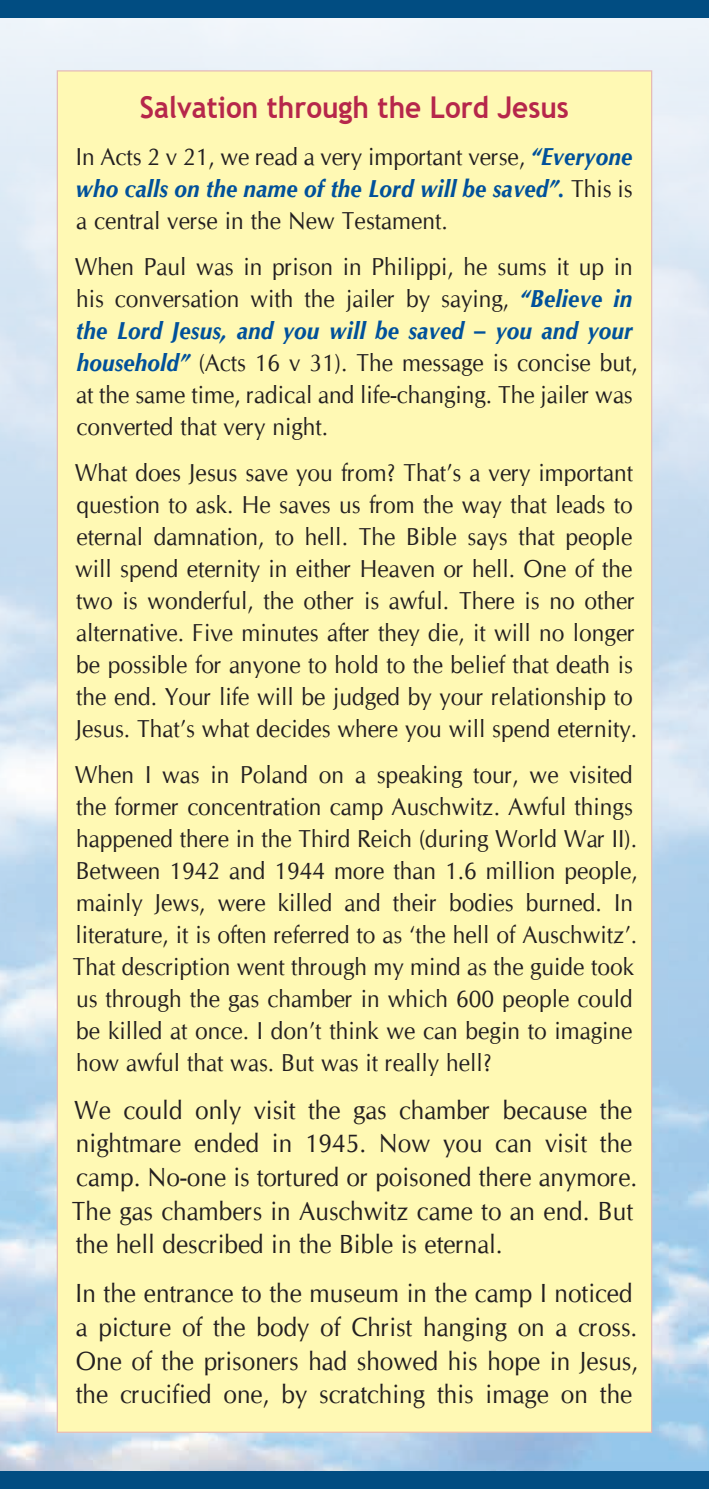
<style>
.page{position:relative;width:709px;height:1489px;background:#fff}
.page>*{position:absolute;margin:0;border:0;box-sizing:border-box;transform-origin:0 0}
.t1{font:700 30px "Trebuchet MS";color:#b6274b;scale:.93 1}
.t2{font:26.25px/33.8px "Cg Omega";color:#231f20;scale:.93 1}
.t3{font:24.5px/32px "Cg Omega";color:#231f20;scale:.93 1}
.s1{font-weight:700;font-style:italic;color:#01519b}
</style>
<div class="page">
<img style="left:0;top:18px;width:709px;height:1452px">
<div style="left:0;top:1470px;width:709px;height:18px;background:#014d82"></div>
<div style="left:0;top:0;width:709px;height:18px;background:#014d82"></div>
<div style="left:57px;top:71px;width:594px;height:1360px;background:#fff9b4"></div>
<p class="t1" style="left:140px;top:89px;width:463px">Salvation through the Lord Jesus</p>
<p class="t3" style="left:75px;top:141px;width:601px;text-align:justify">In Acts 2 v 21, we read a very important verse, <span class="s1">“Everyone who calls on the name of the Lord will be saved”.</span> This is a central verse in the New Testament.</p>
<p class="t3" style="left:75px;top:251px;width:607px">When Paul was in prison in Philippi, he sums it up in his conversation with the jailer by saying, <span class="s1">“Believe in the Lord Jesus, and you will be saved – you and your household”</span> (Acts 16 v 31). The message is concise but, at the same time, radical and life-changing. The jailer was converted that very night.</p>
<p class="t3" style="left:75px;top:457px;width:606px">What does Jesus save you from? That’s a very important question to ask. He saves us from the way that leads to eternal damnation, to hell. The Bible says that people will spend eternity in either Heaven or hell. One of the two is wonderful, the other is awful. There is no other alternative. Five minutes after they die, it will no longer be possible for anyone to hold to the belief that death is the end. Your life will be judged by your relationship to Jesus. That’s what decides where you will spend eternity.</p>
<p class="t3" style="left:73px;top:759px;width:609px">When I was in Poland on a speaking tour, we visited the former concentration camp Auschwitz. Awful things happened there in the Third Reich (during World War II).<br>Between 1942 and 1944 more than 1.6 million people, mainly Jews, were killed and their bodies burned. In literature, it is often referred to as ‘the hell of Auschwitz’.<br>That description went through my mind as the guide took us through the gas chamber in which 600 people could be killed at once. I don’t think we can begin to imagine how awful that was. But was it really hell?</p>
<p class="t2" style="left:72px;top:1093px;width:609px">We could only visit the gas chamber because the nightmare ended in 1945. Now you can visit the camp. No-one is tortured or poisoned there anymore.<br>The gas chambers in Auschwitz came to an end. But the hell described in the Bible is eternal.</p>
<p class="t2" style="left:76px;top:1276px;width:606px">In the entrance to the museum in the camp I noticed a picture of the body of Christ hanging on a cross.<br>One of the prisoners had showed his hope in Jesus, the crucified one, by scratching this image on the</p>
</div>
